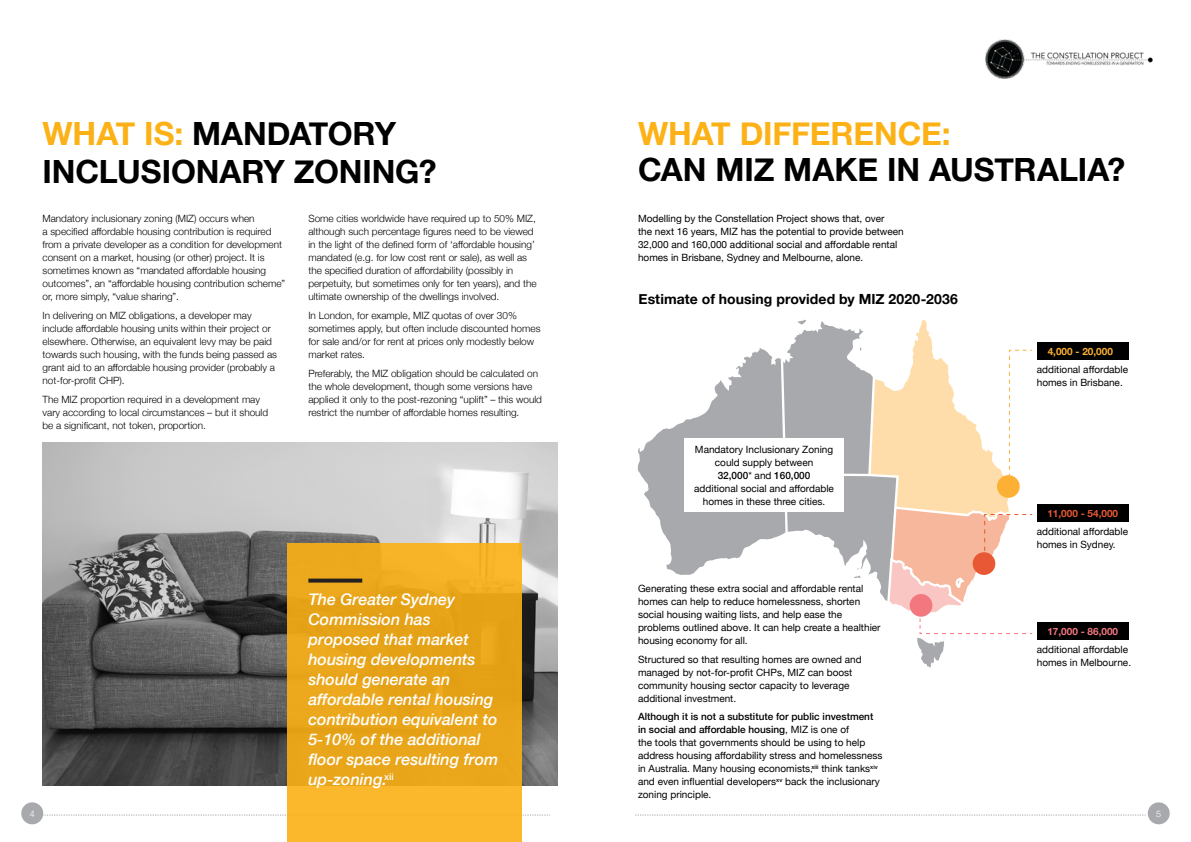
<style>
.page{position:relative;width:1191px;height:842px;background:#fff}
.page>*{position:absolute;margin:0;border:0;box-sizing:border-box;transform-origin:0 0}
.t1{font:700 32px/38.4px "Helvetica Neue";letter-spacing:-.005em;color:#000}
.t2{font:700 32px "Helvetica Neue";letter-spacing:-.005em;color:#fcb116}
.t3{font:italic 500 16px/20px "Helvetica Neue";color:#fff}
.t4{font:700 14px "Helvetica Neue";letter-spacing:.005em;color:#000}
.t5{font:300 10px/13px "Helvetica Neue";color:#000}
.t6{font:10px/13px "Helvetica Neue";color:#000}
.t7{font:700 10px "Helvetica Neue";color:#e85834}
.t8{font:700 10px "Helvetica Neue";color:#f3777f}
.t9{font:700 10px "Helvetica Neue";color:#fcb134}
.t10{font:300 9px "Helvetica Neue";color:#fff}
.s1{color:#fcb116}
.s2{font-weight:500}
</style>
<div class="page">
<img style="left:985px;top:39px;width:168px;height:40px">
<div style="left:1147px;top:802px;width:22px;height:22px;background:#a7a9ac;border-radius:50%"></div>
<svg style="left:635px;top:815px;width:510px;height:1px"></svg>
<div style="left:21px;top:802px;width:22px;height:22px;background:#a7a9ac;border-radius:50%"></div>
<svg style="left:43px;top:815px;width:507px;height:1px"></svg>
<img style="left:43px;top:442px;width:514px;height:343px">
<svg style="left:287px;top:543px;width:235px;height:299px;background:#eda91e"></svg>
<svg style="left:308px;top:579px;width:54px;height:4px"></svg>
<div style="left:1036px;top:342px;width:92px;height:18px;background:#000"></div>
<div style="left:1036px;top:504px;width:92px;height:18px;background:#000"></div>
<div style="left:1036px;top:622px;width:92px;height:18px;background:#000"></div>
<svg style="left:638px;top:320px;width:395px;height:348px"></svg>
<div style="left:684px;top:438px;width:160px;height:73px;background:#fff"></div>
<div style="left:909px;top:594px;width:23px;height:23px;background:#f3777f;border-radius:50%"></div>
<div style="left:972px;top:552px;width:23px;height:23px;background:#e85834;border-radius:50%"></div>
<div style="left:997px;top:475px;width:22px;height:23px;background:#fcb134;border-radius:50%"></div>
<h1 class="t1" style="left:43px;top:115px;width:396px"><span class="s1">WHAT IS:</span> MANDATORY<br>INCLUSIONARY ZONING?</h1>
<p class="t5" style="left:43px;top:211px;width:244px">Mandatory inclusionary zoning (MIZ) occurs when<br>a specified affordable housing contribution is required from a private developer as a condition for development consent on a market, housing (or other) project. It is sometimes known as “mandated affordable housing outcomes”, an “affordable housing contribution scheme” or, more simply, “value sharing”.</p>
<p class="t5" style="left:43px;top:308px;width:236px">In delivering on MIZ obligations, a developer may include affordable housing units within their project or elsewhere. Otherwise, an equivalent levy may be paid towards such housing, with the funds being passed as grant aid to an affordable housing provider (probably a not-for-profit CHP).</p>
<p class="t5" style="left:43px;top:392px;width:227px">The MIZ proportion required in a development may vary according to local circumstances – but it should be a significant, not token, proportion.</p>
<p class="t5" style="left:308px;top:211px;width:230px">Some cities worldwide have required up to 50% MIZ, although such percentage figures need to be viewed in the light of the defined form of ‘affordable housing’ mandated (e.g. for low cost rent or sale), as well as the specified duration of affordability (possibly in perpetuity, but sometimes only for ten years), and the ultimate ownership of the dwellings involved.</p>
<p class="t5" style="left:308px;top:308px;width:234px">In London, for example, MIZ quotas of over 30% sometimes apply, but often include discounted homes for sale and/or for rent at prices only modestly below market rates.</p>
<p class="t5" style="left:308px;top:366px;width:235px">Preferably, the MIZ obligation should be calculated on the whole development, though some versions have applied it only to the post-rezoning “uplift” – this would restrict the number of affordable homes resulting.</p>
<h2 class="t3" style="left:308px;top:588px;width:191px">The Greater Sydney<br>Commission has proposed that market housing developments should generate an affordable rental housing contribution equivalent to<br>5-10% of the additional floor space resulting from up-zoning.<sup>xii</sup></h2>
<h1 class="t2" style="left:638px;top:108px;width:314px">WHAT DIFFERENCE:</h1>
<h1 class="t1" style="left:638px;top:151px;width:488px">CAN MIZ MAKE IN AUSTRALIA?</h1>
<p class="t6" style="left:638px;top:213px;width:267px">Modelling by the Constellation Project shows that, over<br>the next 16 years, MIZ has the potential to provide between 32,000 and 160,000 additional social and affordable rental homes in Brisbane, Sydney and Melbourne, alone.</p>
<h3 class="t4" style="left:638px;top:288px;width:321px">Estimate of housing provided by MIZ 2020-2036</h3>
<p class="t6" style="left:694px;top:444px;width:141px;text-align:center">Mandatory Inclusionary Zoning could supply between<br><span class="s2">32,000</span>* and <span class="s2">160,000<br></span>additional social and affordable homes in these three cities.</p>
<p class="t6" style="left:638px;top:582px;width:244px">Generating these extra social and affordable rental homes can help to reduce homelessness, shorten social housing waiting lists, and help ease the problems outlined above. It can help create a healthier housing economy for all.</p>
<p class="t6" style="left:638px;top:653px;width:225px">Structured so that resulting homes are owned and managed by not-for-profit CHPs, MIZ can boost community housing sector capacity to leverage additional investment.</p>
<p class="t6" style="left:638px;top:711px;width:246px"><span class="s2">Although it is not a substitute for public investment in social and affordable housing</span>, MIZ is one of<br>the tools that governments should be using to help address housing affordability stress and homelessness in Australia. Many housing economists,<sup>xiii</sup> think tanks<sup>xiv </sup>and even influential developers<sup>xv</sup> back the inclusionary zoning principle.</p>
<p class="t9" style="left:1047px;top:344px;width:67px">4,000 - 20,000</p>
<p class="t6" style="left:1036px;top:363px;width:93px">additional affordable homes in Brisbane.</p>
<p class="t7" style="left:1047px;top:506px;width:72px">11,000 - 54,000</p>
<p class="t6" style="left:1036px;top:525px;width:93px">additional affordable homes in Sydney.</p>
<p class="t8" style="left:1047px;top:624px;width:72px">17,000 - 86,000</p>
<p class="t6" style="left:1036px;top:643px;width:96px">additional affordable homes in Melbourne.</p>
<p class="t10" style="left:30px;top:806px;width:7px">4</p>
<p class="t10" style="left:1156px;top:806px;width:7px">5</p>
</div>
